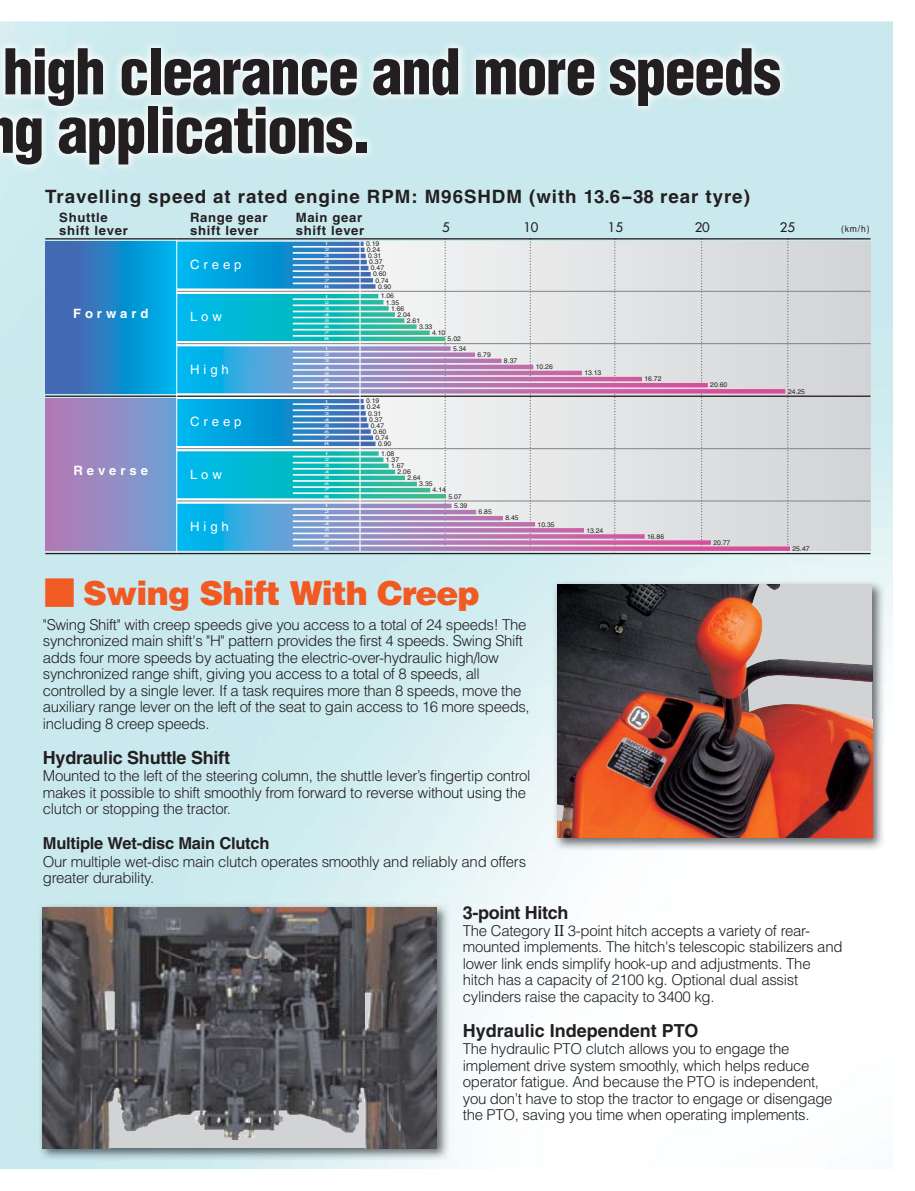
<style>
.page{position:relative;width:915px;height:1191px;background:#fff}
.page>*{position:absolute;margin:0;border:0;box-sizing:border-box;transform-origin:0 0}
.t1{font:900 condensed 61.5px/58.5px "Helvetica";letter-spacing:-.025em;color:#231f20}
.t2{font:900 33px "Helvetica";letter-spacing:-.025em;color:#f15a22}
.t3{font:700 18.45px "Helvetica";letter-spacing:.05em;color:#231f20}
.t4{font:700 18px "Helvetica";letter-spacing:-.015em;color:#231f20}
.t5{font:700 16.5px "Helvetica";letter-spacing:-.015em;color:#231f20}
.t6{font:300 15px/16.5px "Helvetica";letter-spacing:-.02em;color:#231f20}
.t7{font:700 12.9px/12.9px "Helvetica";letter-spacing:.05em;color:#231f20}
.t8{font:12.9px "Helvetica";letter-spacing:.3em;color:#fff}
.t9{font:700 12.9px "Helvetica";letter-spacing:.3em;color:#fff}
.t10{font:12.9px "Futura";color:#231f20}
.t11{font:9.15px "Helvetica";color:#231f20;scale:.93 1}
.t12{font:6.75px/9.8px "Helvetica";color:#231f20}
.t13{font:3.75px/6.1px "Futura";color:#fff;text-align:justify;scale:2.41 1}
.s1{font-family:"Shin Go De Bold 83 pv RKSJ H";font-weight:400}
.s2{font-family:"Century Old Style";font-weight:400}
</style>
<div class="page">
<img style="left:0;top:21px;width:893px;height:1148px">
<img style="left:0;top:38px;width:788px;height:134px">
<div style="left:177px;top:241px;width:693px;height:310px;background:#d5d7d8"></div>
<svg style="left:45px;top:241px;width:131px;height:152px;background:#1f86c9"></svg>
<div style="left:45px;top:399px;width:132px;height:152px;background:linear-gradient(to right,#b878b2,#6ba1d6)"></div>
<hr style="left:177px;top:291px;width:693px;height:1px;background:#808285">
<hr style="left:177px;top:343px;width:693px;height:1px;background:#808285">
<hr style="left:45px;top:395px;width:825px;height:2px;background:#231f20">
<hr style="left:177px;top:448px;width:693px;height:1px;background:#808285">
<hr style="left:177px;top:501px;width:693px;height:1px;background:#808285">
<hr style="left:176px;top:237px;width:1px;height:318px;background:#fff">
<hr style="left:45px;top:238px;width:825px;height:1px;background:#231f20">
<hr style="left:45px;top:553px;width:825px;height:1px;background:#231f20">
<svg style="left:177px;top:239px;width:613px;height:314px"></svg>
<hr style="left:359px;top:241px;width:2px;height:310px;background:#fff">
<img style="left:553px;top:580px;width:331px;height:270px">
<img style="left:557px;top:584px;width:315px;height:254px">
<img style="left:38px;top:903px;width:411px;height:257px">
<img style="left:43px;top:907px;width:394px;height:241px">
<h1 class="t1" style="left:-15px;top:48px;width:797px">high clearance and more speeds ng applications.</h1>
<p class="t3" style="left:45px;top:189px;width:706px">Travelling speed at rated engine RPM: M96SHDM (with 13.6--38 rear tyre)</p>
<p class="t13" style="left:324px;top:241px;width:4px">1</p>
<p class="t12" style="left:366px;top:239px;width:15px">0.19</p>
<p class="t7" style="left:59px;top:212px;width:70px">Shuttle shift lever</p>
<p class="t7" style="left:190px;top:212px;width:79px">Range gear shift lever</p>
<p class="t7" style="left:296px;top:212px;width:70px">Main gear shift lever</p>
<p class="t10" style="left:442px;top:220px;width:9px">5</p>
<p class="t10" style="left:523px;top:220px;width:17px">10</p>
<p class="t10" style="left:608px;top:220px;width:17px">15</p>
<p class="t10" style="left:695px;top:220px;width:17px">20</p>
<p class="t10" style="left:780px;top:220px;width:17px">25</p>
<p class="t11" style="left:841px;top:225px;width:32px">(km/h)</p>
<p class="t8" style="left:190px;top:259px;width:53px">Creep</p>
<p class="t12" style="left:367px;top:245px;width:15px">0.24</p>
<p class="t12" style="left:368px;top:252px;width:15px">0.31</p>
<p class="t12" style="left:369px;top:258px;width:15px">0.37</p>
<p class="t12" style="left:371px;top:264px;width:15px">0.47</p>
<p class="t12" style="left:373px;top:270px;width:15px">0.60</p>
<p class="t12" style="left:375px;top:276px;width:15px">0.74</p>
<p class="t12" style="left:378px;top:282px;width:15px">0.90</p>
<p class="t12" style="left:381px;top:292px;width:15px">1.06</p>
<p class="t12" style="left:386px;top:298px;width:15px">1.35</p>
<p class="t12" style="left:391px;top:304px;width:15px">1.66</p>
<p class="t12" style="left:397px;top:310px;width:15px">2.04</p>
<p class="t12" style="left:407px;top:316px;width:15px">2.61</p>
<p class="t13" style="left:324px;top:247px;width:4px">2<br>3<br>4<br>5<br>6<br>7<br>8</p>
<p class="t13" style="left:324px;top:293px;width:4px">1<br>2<br>3<br>4<br>5<br>6<br>7<br>8</p>
<p class="t13" style="left:324px;top:346px;width:4px">1<br>2<br>3<br>4<br>5<br>6<br>7<br>8</p>
<p class="t9" style="left:73px;top:308px;width:77px">Forward</p>
<p class="t8" style="left:190px;top:312px;width:33px">Low</p>
<p class="t12" style="left:419px;top:322px;width:15px">3.33</p>
<p class="t12" style="left:432px;top:328px;width:15px">4.10</p>
<p class="t12" style="left:453px;top:335px;width:15px;text-indent:-5px">5.02<br>5.34</p>
<p class="t12" style="left:478px;top:350px;width:15px">6.79</p>
<p class="t12" style="left:504px;top:356px;width:15px">8.37</p>
<p class="t8" style="left:190px;top:364px;width:40px">High</p>
<p class="t12" style="left:536px;top:363px;width:19px">10.26</p>
<p class="t12" style="left:584px;top:369px;width:19px">13.13</p>
<p class="t12" style="left:644px;top:375px;width:19px">16.72</p>
<p class="t12" style="left:710px;top:381px;width:19px">20.60</p>
<p class="t12" style="left:788px;top:387px;width:19px">24.25</p>
<p class="t9" style="left:73px;top:466px;width:76px">Reverse</p>
<p class="t8" style="left:190px;top:417px;width:53px">Creep</p>
<p class="t8" style="left:190px;top:469px;width:33px">Low</p>
<p class="t8" style="left:190px;top:521px;width:40px">High</p>
<p class="t13" style="left:324px;top:398px;width:4px">1<br>2<br>3<br>4<br>5<br>6<br>7<br>8</p>
<p class="t13" style="left:324px;top:451px;width:4px">1<br>2<br>3<br>4<br>5<br>6<br>7<br>8</p>
<p class="t13" style="left:324px;top:503px;width:4px">1<br>2<br>3<br>4<br>5<br>6<br>7<br>8</p>
<p class="t12" style="left:366px;top:397px;width:15px">0.19</p>
<p class="t12" style="left:367px;top:403px;width:15px">0.24</p>
<p class="t12" style="left:368px;top:409px;width:15px">0.31</p>
<p class="t12" style="left:369px;top:415px;width:15px">0.37</p>
<p class="t12" style="left:371px;top:421px;width:15px">0.47</p>
<p class="t12" style="left:373px;top:427px;width:15px">0.60</p>
<p class="t12" style="left:375px;top:433px;width:15px">0.74</p>
<p class="t12" style="left:378px;top:439px;width:15px">0.90</p>
<p class="t12" style="left:381px;top:449px;width:15px">1.08</p>
<p class="t12" style="left:386px;top:455px;width:15px">1.37</p>
<p class="t12" style="left:391px;top:461px;width:15px">1.67</p>
<p class="t12" style="left:398px;top:467px;width:15px">2.06</p>
<p class="t12" style="left:407px;top:473px;width:15px">2.64</p>
<p class="t12" style="left:419px;top:480px;width:15px">3.35</p>
<p class="t12" style="left:433px;top:486px;width:15px">4.14</p>
<p class="t12" style="left:454px;top:492px;width:15px;text-indent:-6px">5.07<br>5.39</p>
<p class="t12" style="left:479px;top:508px;width:15px">6.85</p>
<p class="t12" style="left:505px;top:514px;width:15px">8.45</p>
<p class="t12" style="left:538px;top:520px;width:19px">10.35</p>
<h2 class="t2" style="left:43px;top:582px;width:438px"><span class="s1">■</span> Swing Shift With Creep</h2>
<p class="t6" style="left:43px;top:618px;width:488px">"Swing Shift" with creep speeds give you access to a total of 24 speeds! The synchronized main shift's "H" pattern provides the first 4 speeds. Swing Shift adds four more speeds by actuating the electric-over-hydraulic high/low synchronized range shift, giving you access to a total of 8 speeds, all controlled by a single lever. If a task requires more than 8 speeds, move the auxiliary range lever on the left of the seat to gain access to 16 more speeds, including 8 creep speeds.</p>
<p class="t4" style="left:43px;top:751px;width:189px">Hydraulic Shuttle Shift</p>
<p class="t6" style="left:43px;top:769px;width:489px">Mounted to the left of the steering column, the shuttle lever’s fingertip control makes it possible to shift smoothly from forward to reverse without using the clutch or stopping the tractor.</p>
<p class="t5" style="left:43px;top:837px;width:228px">Multiple Wet-disc Main Clutch</p>
<p class="t6" style="left:43px;top:855px;width:485px">Our multiple wet-disc main clutch operates smoothly and reliably and offers greater durability.</p>
<p class="t12" style="left:586px;top:526px;width:19px">13.24</p>
<p class="t12" style="left:647px;top:532px;width:19px">16.86</p>
<p class="t12" style="left:713px;top:538px;width:19px">20.77</p>
<p class="t12" style="left:792px;top:544px;width:19px">25.47</p>
<p class="t4" style="left:463px;top:906px;width:107px">3-point Hitch</p>
<p class="t6" style="left:463px;top:924px;width:381px">The Category <span class="s2">II</span> 3-point hitch accepts a variety of rear&shy;mounted implements. The hitch's telescopic stabilizers and lower link ends simplify hook-up and adjustments. The hitch has a capacity of 2100 kg. Optional dual assist cylinders raise the capacity to 3400 kg.</p>
<p class="t4" style="left:463px;top:1024px;width:237px">Hydraulic Independent PTO</p>
<p class="t6" style="left:463px;top:1042px;width:371px">The hydraulic PTO clutch allows you to engage the implement drive system smoothly, which helps reduce operator fatigue. And because the PTO is independent, you don’t have to stop the tractor to engage or disengage the PTO, saving you time when operating implements.</p>
</div>
